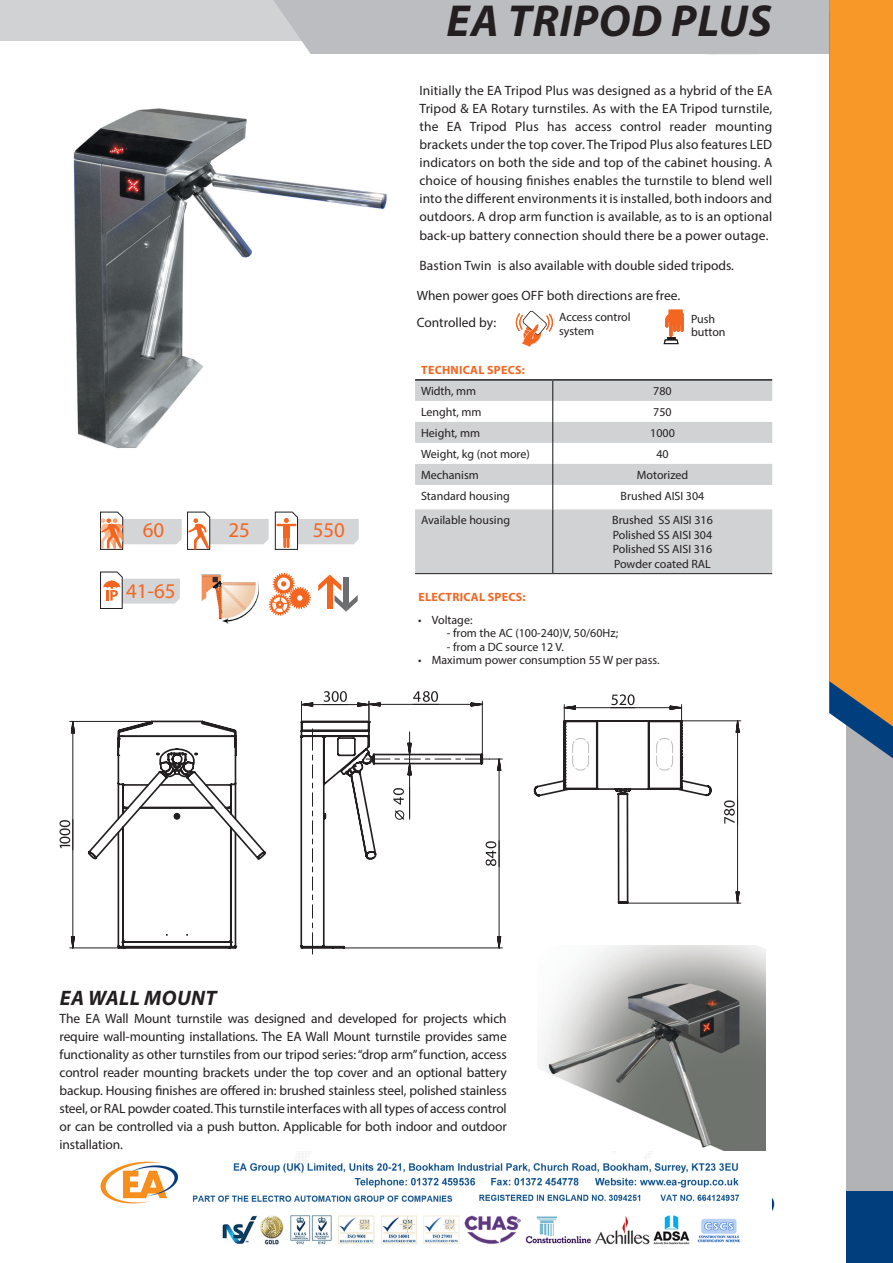
<style>
.page{position:relative;width:893px;height:1263px;background:#fff}
.page>*{position:absolute;margin:0;border:0;box-sizing:border-box;transform-origin:0 0}
.t1{font:italic 700 45px "Myriad Pro";letter-spacing:.02em;color:#231f20}
.t2{font:italic 700 21px "Myriad Pro";letter-spacing:.02em;color:#231f20}
.t3{font:21px "Myriad Pro";color:#f36621}
.t4{font:13.5px/18px "Myriad Pro";color:#231f20;text-align:justify}
.t5{font:12px "Myriad Pro";color:#231f20}
.t6{font:700 12px "Myriad Pro";letter-spacing:.02em;color:#f36621}
</style>
<div class="page">
<div style="left:0;top:0;width:893px;height:41px;background:#d1d2d4"></div>
<div style="left:846px;top:0;width:47px;height:1263px;background:#b2b3b7"></div>
<div style="left:846px;top:1191px;width:47px;height:72px;background:#003e7e"></div>
<svg style="left:847px;top:726px;width:46px;height:32px"></svg>
<div style="left:829px;top:80px;width:64px;height:646px;background:#f89829"></div>
<svg style="left:274px;top:0;width:619px;height:80px"></svg>
<img style="left:542px;top:946px;width:224px;height:205px">
<svg style="left:516px;top:311px;width:37px;height:36px"></svg>
<svg style="left:664px;top:310px;width:20px;height:34px"></svg>
<svg style="left:415px;top:381px;width:357px;height:192px;fill:#d1d2d4"></svg>
<hr style="left:415px;top:379px;width:138px;height:2px;background:#231f20">
<hr style="left:553px;top:379px;width:219px;height:2px;background:#231f20">
<svg style="left:553px;top:381px;width:1px;height:128px"></svg>
<hr style="left:553px;top:509px;width:1px;height:64px;background:#111314">
<hr style="left:415px;top:573px;width:138px;height:1px;background:#231f20">
<hr style="left:553px;top:573px;width:219px;height:1px;background:#231f20">
<svg style="left:275px;top:512px;width:84px;height:38px"></svg>
<svg style="left:100px;top:512px;width:169px;height:38px"></svg>
<img style="left:73px;top:108px;width:314px;height:340px">
<img style="left:202px;top:574px;width:56px;height:50px">
<svg style="left:269px;top:573px;width:42px;height:43px"></svg>
<svg style="left:318px;top:574px;width:40px;height:38px"></svg>
<div style="left:343px;top:577px;width:6px;height:30px;background:#6d6e70"></div>
<svg style="left:100px;top:572px;width:80px;height:37px"></svg>
<svg style="left:60px;top:720px;width:206px;height:229px"></svg>
<svg style="left:533px;top:694px;width:208px;height:210px"></svg>
<svg style="left:300px;top:691px;width:203px;height:263px"></svg>
<img style="left:772px;top:1197px;width:2px;height:14px">
<img style="left:100px;top:1151px;width:641px;height:94px">
<p class="t1" style="left:447px;top:-8px;width:327px">EA TRIPOD PLUS</p>
<p class="t2" style="left:662px;top:23px;width:90px">SWEEPER</p>
<p class="t3" style="left:143px;top:517px;width:23px">60</p>
<p class="t3" style="left:228px;top:517px;width:23px">25</p>
<p class="t3" style="left:313px;top:517px;width:34px">550</p>
<p class="t3" style="left:126px;top:577px;width:51px">41-65</p>
<p class="t4" style="left:419px;top:82px;width:354px">Initially the EA Tripod Plus was designed as a hybrid of the EA Tripod &amp; EA Rotary turnstiles. As with the EA Tripod turnstile, the EA Tripod Plus has access control reader mounting brackets under the top cover. The Tripod Plus also features LED indicators on both the side and top of the cabinet housing. A choice of housing finishes enables the turnstile to blend well into the different environments it is installed, both indoors and outdoors. A drop arm function is available, as to is an optional back-up battery connection should there be a power outage.</p>
<p class="t4" style="left:419px;top:256px;width:316px">Bastion Twin is also available with double sided tripods.</p>
<p class="t4" style="left:417px;top:286px;width:265px">When power goes OFF both directions are free.</p>
<p class="t4" style="left:417px;top:313px;width:81px">Controlled by:</p>
<p class="t5" style="left:559px;top:310px;width:73px">Access control</p>
<p class="t5" style="left:559px;top:323px;width:37px">system</p>
<p class="t5" style="left:691px;top:311px;width:26px">Push</p>
<p class="t5" style="left:691px;top:325px;width:36px">button</p>
<p class="t6" style="left:421px;top:362px;width:105px">TECHNICAL SPECS:</p>
<p class="t5" style="left:421px;top:383px;width:57px">Width, mm</p>
<p class="t5" style="left:653px;top:383px;width:20px">780</p>
<p class="t5" style="left:421px;top:404px;width:62px">Lenght, mm</p>
<p class="t5" style="left:653px;top:404px;width:20px">750</p>
<p class="t5" style="left:421px;top:425px;width:60px">Height, mm</p>
<p class="t5" style="left:650px;top:425px;width:26px">1000</p>
<p class="t5" style="left:421px;top:446px;width:110px">Weight, kg (not more)</p>
<p class="t5" style="left:656px;top:446px;width:14px">40</p>
<p class="t5" style="left:421px;top:467px;width:59px">Mechanism</p>
<p class="t5" style="left:637px;top:467px;width:53px">Motorized</p>
<p class="t5" style="left:421px;top:488px;width:90px">Standard housing</p>
<p class="t5" style="left:621px;top:488px;width:85px">Brushed AISI 304</p>
<p class="t5" style="left:421px;top:513px;width:91px">Available housing</p>
<p class="t5" style="left:612px;top:513px;width:102px">Brushed SS AISI 316</p>
<p class="t5" style="left:613px;top:527px;width:101px">Polished SS AISI 304</p>
<p class="t5" style="left:613px;top:542px;width:101px">Polished SS AISI 316</p>
<p class="t5" style="left:614px;top:556px;width:98px">Powder coated RAL</p>
<p class="t6" style="left:418px;top:589px;width:109px">ELECTRICAL SPECS:</p>
<p class="t5" style="left:418px;top:612px;width:56px">• Voltage:</p>
<p class="t5" style="left:447px;top:626px;width:173px">- from the AC (100-240)V, 50/60Hz;</p>
<p class="t5" style="left:447px;top:639px;width:119px">- from a DC source 12 V.</p>
<p class="t5" style="left:418px;top:653px;width:243px">• Maximum power consumption 55 W per pass.</p>
<p class="t2" style="left:60px;top:984px;width:158px">EA WALL MOUNT</p>
<p class="t4" style="left:60px;top:1009px;width:449px">The EA Wall Mount turnstile was designed and developed for projects which require wall-mounting installations. The EA Wall Mount turnstile provides same functionality as other turnstiles from our tripod series: “drop arm” function, access control reader mounting brackets under the top cover and an optional battery backup. Housing finishes are offered in: brushed stainless steel, polished stainless steel, or RAL powder coated. This turnstile interfaces with all types of access control or can be controlled via a push button. Applicable for both indoor and outdoor installation.</p>
</div>
